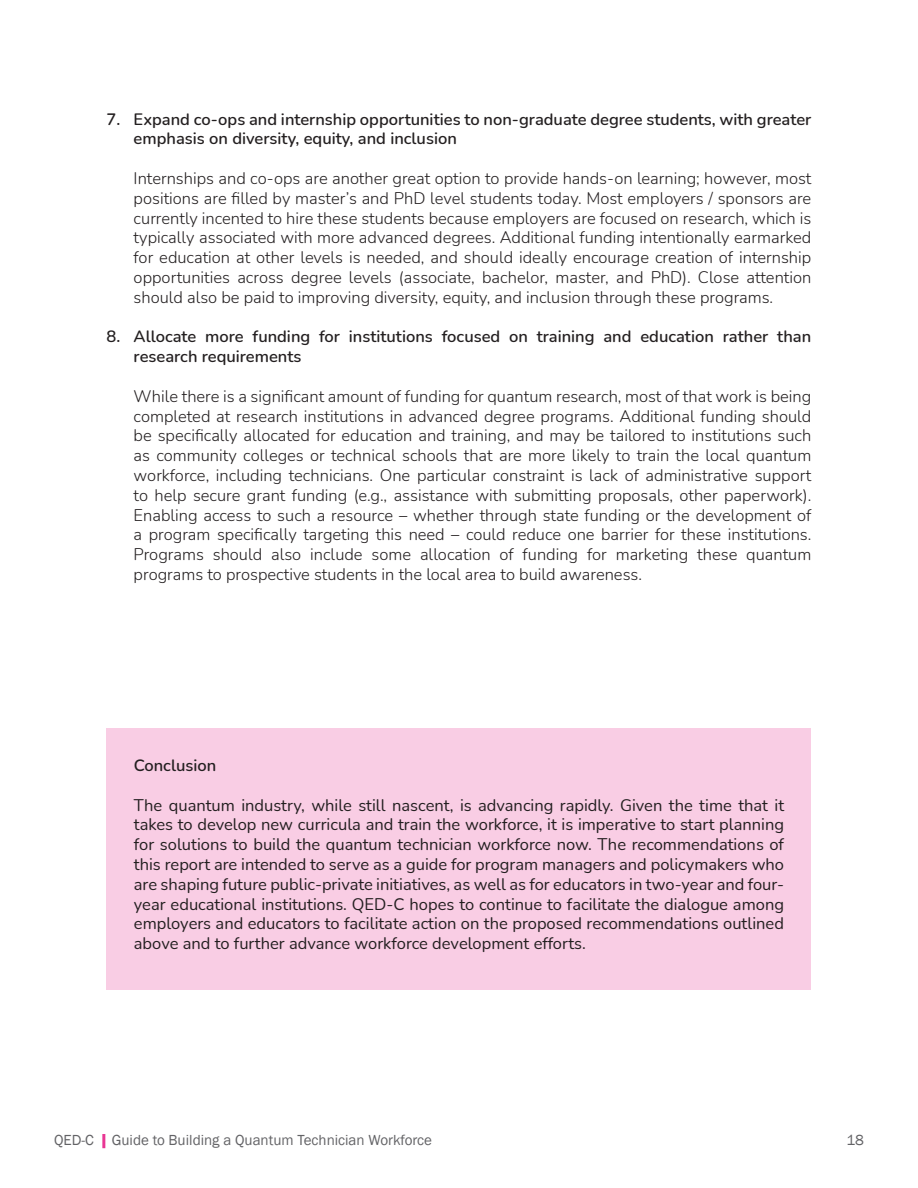
<style>
.page{position:relative;width:918px;height:1188px;background:#fff}
.page>*{position:absolute;margin:0;border:0;box-sizing:border-box;transform-origin:0 0}
.t1{font:300 16.5px/19.8px "Nunito";color:#231f20;text-align:justify}
.t2{font:16.5px/19.8px "Nunito";color:#231f20;text-align:justify}
.t3{font:600 16.5px/19.8px "Nunito";color:#231f20}
.t4{font:15px "Franklin Gothic";color:#636366}
</style>
<div class="page">
<hr style="left:102px;top:1134px;width:3px;height:14px;background:#e93794">
<div style="left:107px;top:728px;width:704px;height:261px;background:#f9cde4"></div>
<p class="t3" style="left:134px;top:108px;width:679px;text-indent:-27px">7. Expand co-ops and internship opportunities to non-graduate degree students, with greater emphasis on diversity, equity, and inclusion</p>
<p class="t1" style="left:134px;top:168px;width:679px">Internships and co-ops are another great option to provide hands-on learning; however, most positions are filled by master’s and PhD level students today. Most employers / sponsors are currently incented to hire these students because employers are focused on research, which is typically associated with more advanced degrees. Additional funding intentionally earmarked for education at other levels is needed, and should ideally encourage creation of internship opportunities across degree levels (associate, bachelor, master, and PhD). Close attention should also be paid to improving diversity, equity, and inclusion through these programs.</p>
<p class="t3" style="left:134px;top:326px;width:679px;text-indent:-27px">8. Allocate more funding for institutions focused on training and education rather than research requirements</p>
<p class="t1" style="left:134px;top:386px;width:679px">While there is a significant amount of funding for quantum research, most of that work is being completed at research institutions in advanced degree programs. Additional funding should be specifically allocated for education and training, and may be tailored to institutions such as community colleges or technical schools that are more likely to train the local quantum workforce, including technicians. One particular constraint is lack of administrative support to help secure grant funding (e.g., assistance with submitting proposals, other paperwork).<br>Enabling access to such a resource – whether through state funding or the development of a program specifically targeting this need – could reduce one barrier for these institutions.<br>Programs should also include some allocation of funding for marketing these quantum programs to prospective students in the local area to build awareness.</p>
<p class="t3" style="left:134px;top:755px;width:84px">Conclusion</p>
<p class="t2" style="left:134px;top:794px;width:652px">The quantum industry, while still nascent, is advancing rapidly. Given the time that it takes to develop new curricula and train the workforce, it is imperative to start planning for solutions to build the quantum technician workforce now. The recommendations of this report are intended to serve as a guide for program managers and policymakers who are shaping future public-private initiatives, as well as for educators in two-year and four&shy;year educational institutions. QED-C hopes to continue to facilitate the dialogue among employers and educators to facilitate action on the proposed recommendations outlined above and to further advance workforce development efforts.</p>
<p class="t4" style="left:54px;top:1130px;width:380px">QED-C Guide to Building a Quantum Technician Workforce</p>
<p class="t4" style="left:847px;top:1130px;width:19px">18</p>
</div>
